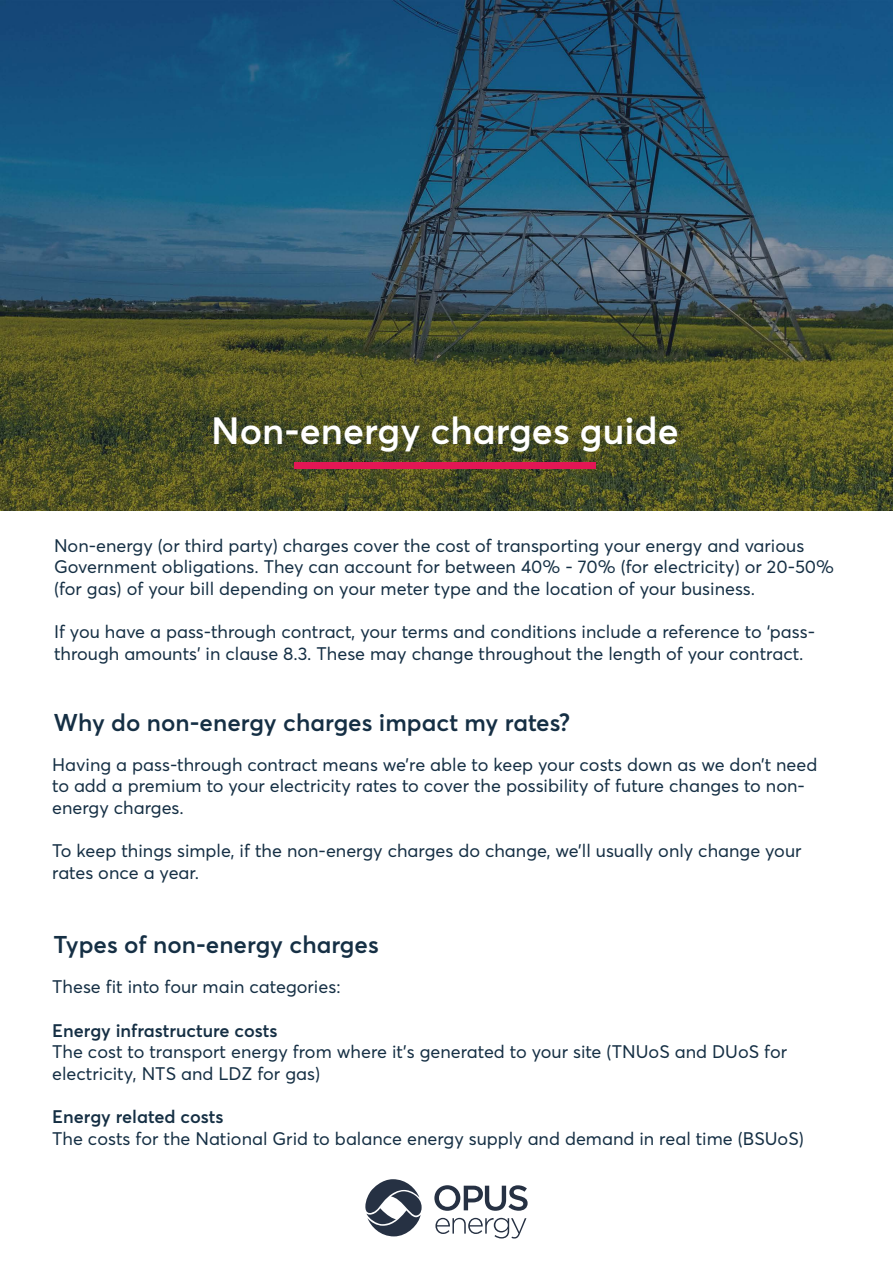
<style>
.page{position:relative;width:893px;height:1263px;background:#fff}
.page>*{position:absolute;margin:0;border:0;box-sizing:border-box;transform-origin:0 0}
.t1{font:600 37.5px "Averta";color:#fff}
.t2{font:600 24px "Averta";color:#152f44}
.t3{font:18px/21.6px "Averta";color:#152f44}
.t4{font:600 18px "Averta";color:#152f44}
</style>
<div class="page">
<img style="left:0;top:0;width:893px;height:510px">
<div style="left:294px;top:462px;width:302px;height:7px;background:#e31655"></div>
<svg style="left:435px;top:1218px;width:91px;height:20px"></svg>
<svg style="left:434px;top:1185px;width:94px;height:26px"></svg>
<svg style="left:365px;top:1179px;width:57px;height:57px"></svg>
<p class="t1" style="left:211px;top:407px;width:469px">Non-energy charges guide</p>
<p class="t3" style="left:54px;top:534px;width:782px">Non-energy (or third party) charges cover the cost of transporting your energy and various<br>Government obligations. They can account for between 40% - 70% (for electricity) or 20-50% (for gas) of your bill depending on your meter type and the location of your business.</p>
<p class="t3" style="left:54px;top:621px;width:763px">If you have a pass-through contract, your terms and conditions include a reference to ‘pass&shy;through amounts’ in clause 8.3. These may change throughout the length of your contract.</p>
<p class="t2" style="left:53px;top:707px;width:518px">Why do non-energy charges impact my rates?</p>
<p class="t3" style="left:52px;top:753px;width:767px">Having a pass-through contract means we’re able to keep your costs down as we don’t need to add a premium to your electricity rates to cover the possibility of future changes to non&shy;energy charges.</p>
<p class="t3" style="left:52px;top:840px;width:751px">To keep things simple, if the non-energy charges do change, we’ll usually only change your rates once a year.</p>
<p class="t2" style="left:53px;top:930px;width:327px">Types of non-energy charges</p>
<p class="t3" style="left:52px;top:976px;width:290px">These fit into four main categories:</p>
<p class="t4" style="left:52px;top:1019px;width:227px">Energy infrastructure costs</p>
<p class="t3" style="left:52px;top:1041px;width:737px">The cost to transport energy from where it’s generated to your site (TNUoS and DUoS for electricity, NTS and LDZ for gas)</p>
<p class="t4" style="left:52px;top:1105px;width:173px">Energy related costs</p>
<p class="t3" style="left:52px;top:1127px;width:753px">The costs for the National Grid to balance energy supply and demand in real time (BSUoS)</p>
</div>
